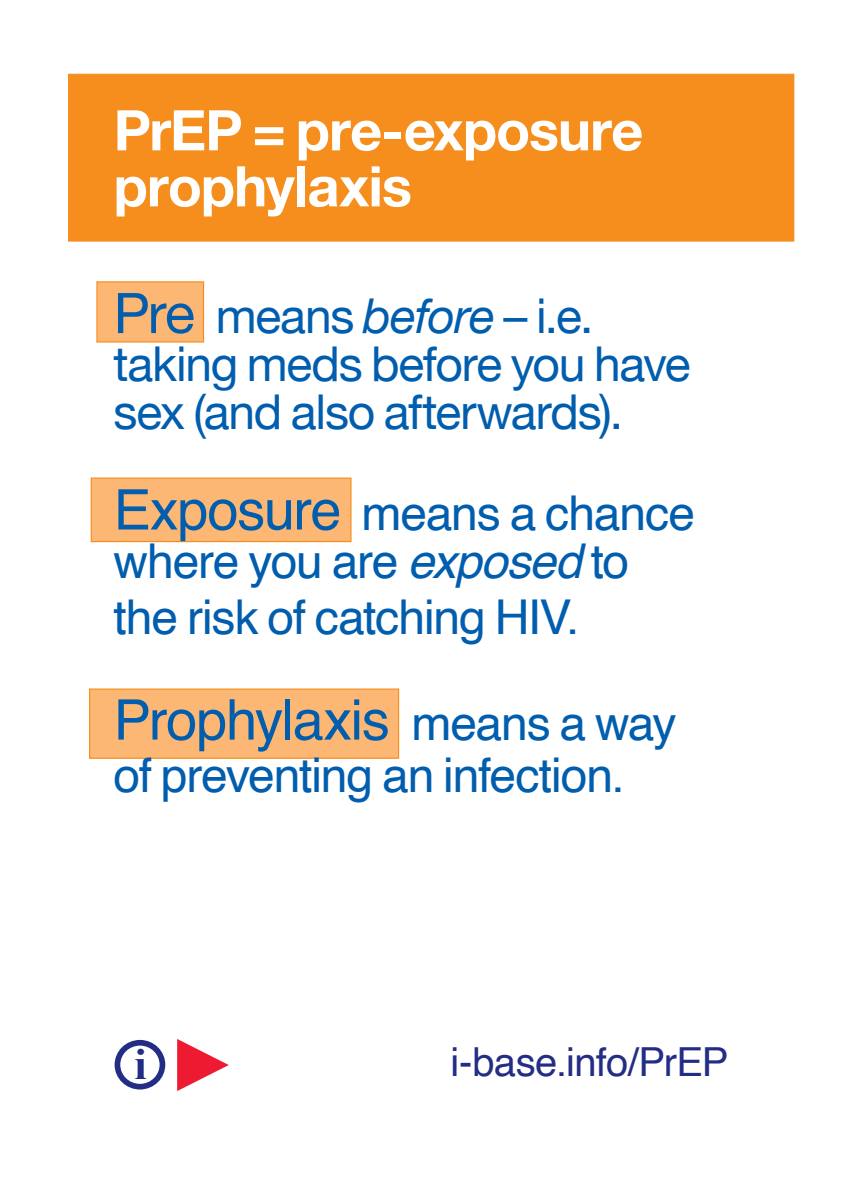
<style>
.page{position:relative;width:842px;height:1191px;background:#fff}
.page>*{position:absolute;margin:0;border:0;box-sizing:border-box;transform-origin:0 0}
.t1{font:700 56px/56px "Helvetica Neue";letter-spacing:-.015em;color:#fff}
.t2{font:56px "Helvetica";letter-spacing:-.025em;color:#015dad}
.t3{font:48px/48px "Helvetica";letter-spacing:-.025em;color:#015dad}
.t4{font:48px/48px "Helvetica Neue";letter-spacing:-.025em;color:#015dad}
.t5{font:700 44px "Times New Roman";color:#242d85}
.t6{font:40px "Helvetica";letter-spacing:-.02em;color:#242d85}
.s1{font-size:56px}
.s2{font-style:italic}
.s3{font-size:48px}
</style>
<div class="page">
<div style="left:89px;top:688px;width:310px;height:71px;background:#fbb773;border:1px solid #f68e1e"></div>
<div style="left:91px;top:477px;width:260px;height:65px;background:#fbb773;border:1px solid #f68e1e"></div>
<div style="left:96px;top:281px;width:108px;height:61px;background:#fbb773;border:1px solid #f68e1e"></div>
<div style="left:68px;top:74px;width:726px;height:168px;background:#f68e1e;border:1px solid #f68e1e"></div>
<svg style="left:177px;top:1039px;width:52px;height:52px"></svg>
<div style="left:115px;top:1040px;width:50px;height:49px;border:6px solid #242d85;border-radius:50%"></div>
<p class="t1" style="left:114px;top:104px;width:531px">PrEP = pre-exposure prophylaxis</p>
<p class="t4" style="left:114px;top:295px;width:579px"><span class="s1">Pre</span> means <span class="s2">before</span> – i.e. taking meds before you have sex (and also afterwards).</p>
<p class="t3" style="left:114px;top:490px;width:583px"><span class="s1">Exposure</span> means a chance where you are <span class="s2">exposed</span> to</p>
<p class="t3" style="left:114px;top:594px;width:467px">the risk of catching HIV.</p>
<p class="t2" style="left:114px;top:676px;width:564px">Prophylaxis <span class="s3">means a way</span></p>
<p class="t3" style="left:114px;top:752px;width:513px">of preventing an infection.</p>
<p class="t5" style="left:134px;top:1034px;width:14px">i</p>
<p class="t6" style="left:451px;top:1031px;width:279px">i-base.info/PrEP</p>
</div>
